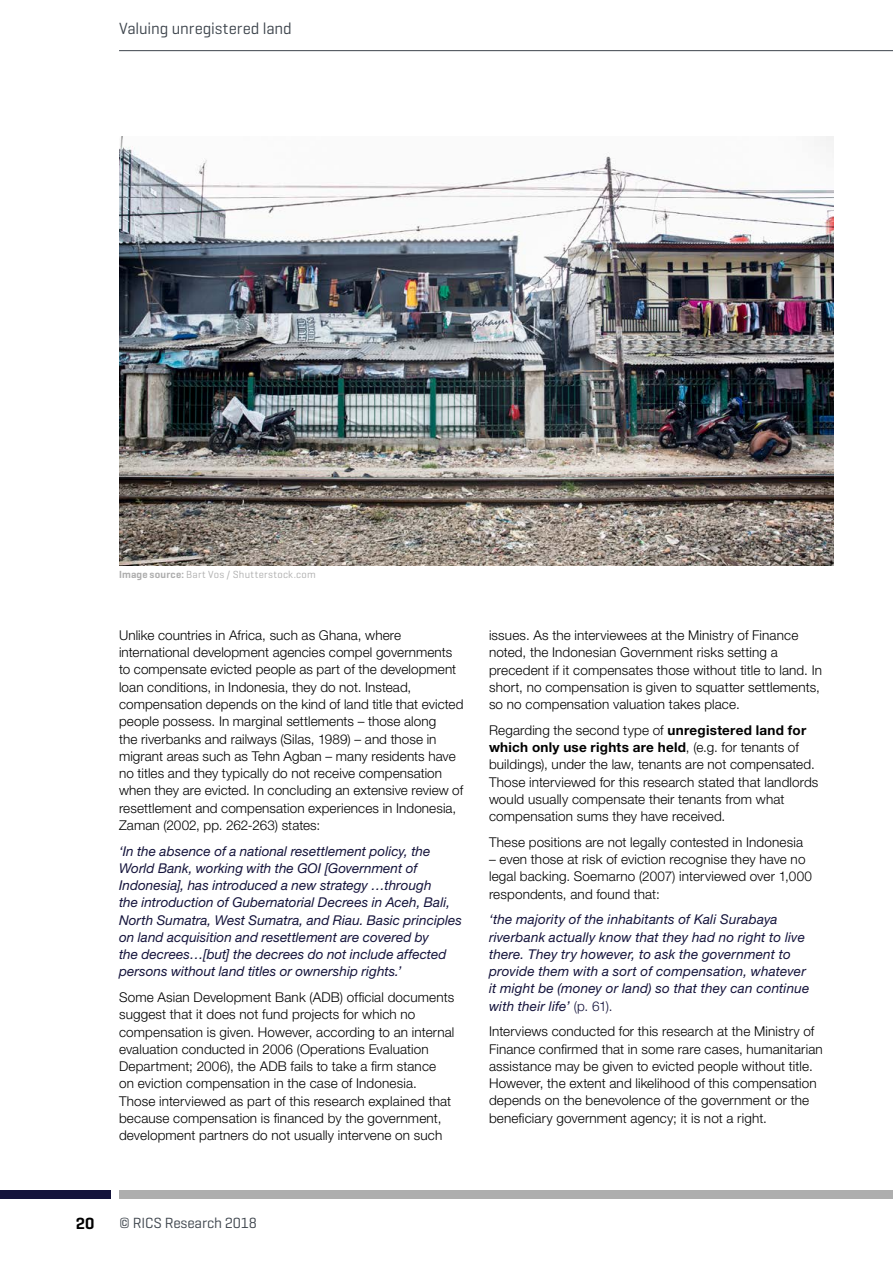
<style>
.page{position:relative;width:893px;height:1263px;background:#fff}
.page>*{position:absolute;margin:0;border:0;box-sizing:border-box;transform-origin:0 0}
.t1{font:16.5px "Geogrotesque";letter-spacing:-.005em;color:#3d444c}
.t2{font:600 16.5px "Geogrotesque";color:#000}
.t3{font:15px "Geogrotesque";letter-spacing:-.01em;color:#3d444c}
.t4{font:300 13.5px/17.2px "Helvetica Neue LT";letter-spacing:.01em;color:#000}
.t5{font:italic 13.5px/17.2px "Helvetica Neue LT";letter-spacing:.005em;color:#14133b}
.t6{font:10.5px "Geogrotesque";letter-spacing:.03em;color:#aeaeae}
.s1{font-weight:600}
.s2{font-weight:700}
.s3{font-weight:300;font-style:normal}
</style>
<div class="page">
<div style="left:0;top:1191px;width:111px;height:8px;background:#14133b"></div>
<div style="left:119px;top:1191px;width:774px;height:8px;background:#aeaeae"></div>
<hr style="left:119px;top:50px;width:774px;height:1px;background:#3d444c">
<img style="left:119px;top:136px;width:714px;height:430px">
<p class="t1" style="left:119px;top:19px;width:174px">Valuing unregistered land</p>
<p class="t6" style="left:119px;top:568px;width:198px"><span class="s1">Image source:</span> Bart Vos / Shutterstock.com</p>
<p class="t4" style="left:119px;top:626px;width:346px">Unlike countries in Africa, such as Ghana, where international development agencies compel governments to compensate evicted people as part of the development loan conditions, in Indonesia, they do not. Instead, compensation depends on the kind of land title that evicted people possess. In marginal settlements – those along<br>the riverbanks and railways (Silas, 1989) – and those in migrant areas such as Tehn Agban – many residents have no titles and they typically do not receive compensation when they are evicted. In concluding an extensive review of resettlement and compensation experiences in Indonesia, Zaman (2002, pp. 262-263) states:</p>
<p class="t5" style="left:119px;top:842px;width:344px">‘In the absence of a national resettlement policy, the World Bank, working with the GOI [Government of Indonesia], has introduced a new strategy …through<br>the introduction of Gubernatorial Decrees in Aceh, Bali, North Sumatra, West Sumatra, and Riau. Basic principles on land acquisition and resettlement are covered by<br>the decrees…[but] the decrees do not include affected persons without land titles or ownership rights.’</p>
<p class="t4" style="left:119px;top:988px;width:337px">Some Asian Development Bank (ADB) official documents suggest that it does not fund projects for which no compensation is given. However, according to an internal evaluation conducted in 2006 (Operations Evaluation Department; 2006), the ADB fails to take a firm stance on eviction compensation in the case of Indonesia.<br>Those interviewed as part of this research explained that because compensation is financed by the government, development partners do not usually intervene on such</p>
<p class="t4" style="left:489px;top:626px;width:335px">issues. As the interviewees at the Ministry of Finance noted, the Indonesian Government risks setting a precedent if it compensates those without title to land. In short, no compensation is given to squatter settlements, so no compensation valuation takes place.</p>
<p class="t4" style="left:489px;top:721px;width:331px">Regarding the second type of <span class="s2">unregistered land for which only use rights are held</span>, (e.g. for tenants of buildings), under the law, tenants are not compensated.<br>Those interviewed for this research stated that landlords would usually compensate their tenants from what compensation sums they have received.</p>
<p class="t4" style="left:489px;top:833px;width:316px">These positions are not legally contested in Indonesia</p>
<p class="t4" style="left:489px;top:850px;width:324px">– even those at risk of eviction recognise they have no legal backing. Soemarno (2007) interviewed over 1,000 respondents, and found that:</p>
<p class="t5" style="left:489px;top:911px;width:322px">‘the majority of the inhabitants of Kali Surabaya riverbank actually know that they had no right to live there. They try however, to ask the government to provide them with a sort of compensation, whatever it might be (money or land) so that they can continue with their life’ <span class="s3">(p. 61).</span></p>
<p class="t4" style="left:489px;top:1023px;width:335px">Interviews conducted for this research at the Ministry of Finance confirmed that in some rare cases, humanitarian assistance may be given to evicted people without title.<br>However, the extent and likelihood of this compensation depends on the benevolence of the government or the beneficiary government agency; it is not a right.</p>
<p class="t2" style="left:76px;top:1213px;width:20px">20</p>
<p class="t3" style="left:119px;top:1214px;width:139px">© RICS Research 2018</p>
</div>
